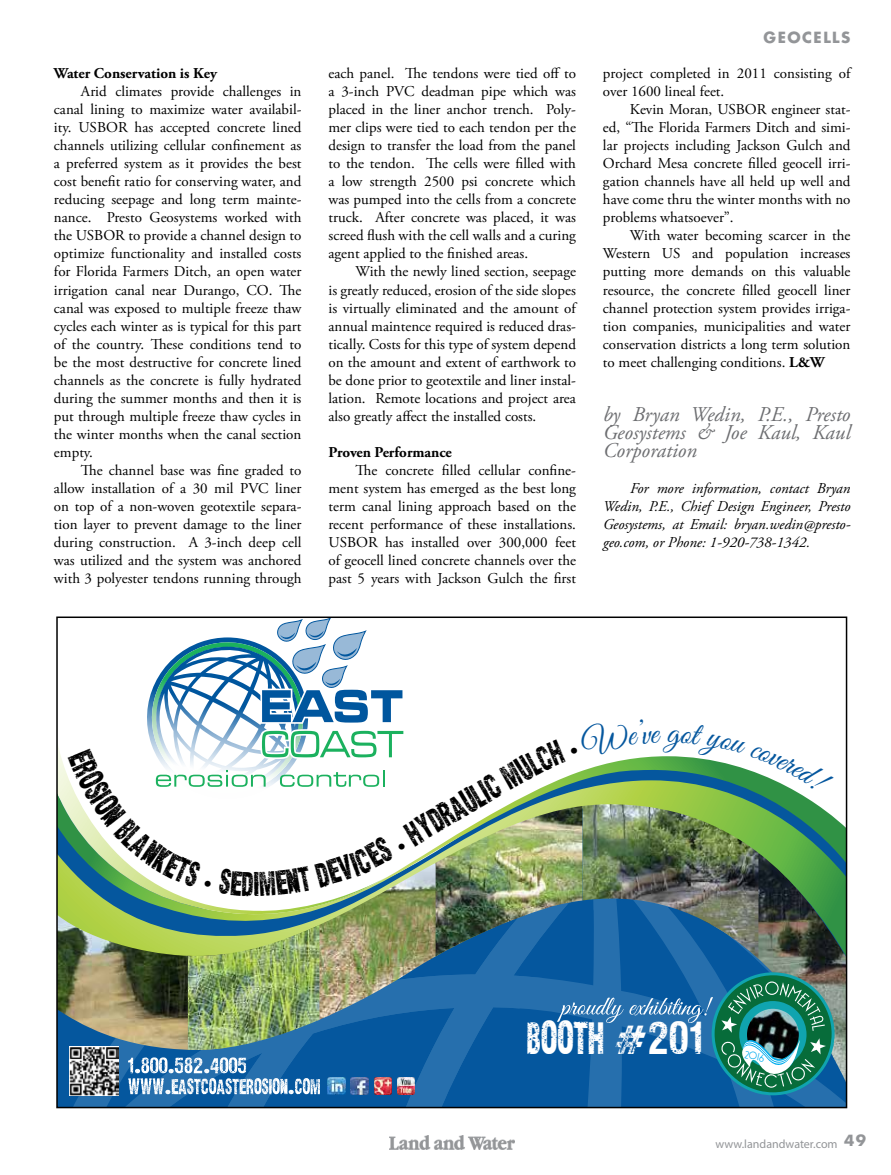
<style>
.page{position:relative;width:891px;height:1175px;background:#fff}
.page>*{position:absolute;margin:0;border:0;box-sizing:border-box;transform-origin:0 0}
.t1{font:37.35px "Texture Road";color:#fff}
.t2{font:28.35px "Texture Road";color:#000}
.t3{font:italic 21px/18px "Adobe Garamond Pro";color:#6d6e71;text-align:justify}
.t4{font:15px/18px "Adobe Garamond Pro";color:#000;text-align:justify}
.t5{font:italic 15px/18px "Adobe Garamond Pro";color:#000;text-align:justify}
.t6{font:700 15px "Adobe Garamond Pro";color:#000}
.t7{font:700 15px "Futura";letter-spacing:.1em;color:#939598}
.t8{font:12px "Myriad Pro";color:#939598}
.t9{font:10.8px "Capone CG Light";color:#00adee}
.s1{font-weight:700}
.s2{font-family:"Myriad Pro"}
.s3{font-family:"Futura";font-weight:700;font-size:15px}
</style>
<div class="page">
<img style="left:389px;top:1135px;width:125px;height:14px">
<svg style="left:59px;top:959px;width:561px;height:146px;background:#0f5ea2"></svg>
<svg style="left:59px;top:775px;width:785px;height:184px"></svg>
<img style="left:704px;top:853px;width:140px;height:230px">
<img style="left:286px;top:863px;width:209px;height:157px">
<img style="left:582px;top:807px;width:176px;height:151px">
<img style="left:436px;top:806px;width:146px;height:150px">
<img style="left:59px;top:914px;width:167px;height:136px">
<img style="left:188px;top:925px;width:131px;height:125px">
<img style="left:69px;top:1046px;width:49px;height:49px">
<svg style="left:557px;top:972px;width:278px;height:123px;background:#257091"></svg>
<img style="left:351px;top:1077px;width:17px;height:17px">
<img style="left:328px;top:1077px;width:17px;height:17px">
<img style="left:397px;top:1077px;width:18px;height:17px">
<img style="left:374px;top:1077px;width:18px;height:17px">
<svg style="left:128px;top:1057px;width:192px;height:37px;background:#6598c4"></svg>
<svg style="left:68px;top:617px;width:337px;height:279px"></svg>
<svg style="left:469px;top:756px;width:365px;height:51px"></svg>
<p class="t6" style="left:54px;top:65px;width:165px">Water Conservation is Key</p>
<p class="t4" style="left:54px;top:83px;width:249px;text-indent:27px">Arid climates provide challenges in canal lining to maximize water availabil&shy;ity. USBOR has accepted concrete lined channels utilizing cellular confinement as a preferred system as it provides the best cost benefit ratio for conserving water, and reducing seepage and long term mainte&shy;nance. Presto Geosystems worked with the USBOR to provide a channel design to optimize functionality and installed costs for Florida Farmers Ditch, an open water irrigation canal near Durango, CO. The canal was exposed to multiple freeze thaw cycles each winter as is typical for this part of the country. These conditions tend to be the most destructive for concrete lined channels as the concrete is fully hydrated during the summer months and then it is put through multiple freeze thaw cycles in the winter months when the canal section empty.</p>
<p class="t4" style="left:54px;top:461px;width:249px;text-indent:27px">The channel base was fine graded to allow installation of a 30 mil PVC liner on top of a non-woven geotextile separa&shy;tion layer to prevent damage to the liner during construction. A 3-inch deep cell was utilized and the system was anchored with 3 polyester tendons running through</p>
<p class="t4" style="left:328px;top:65px;width:249px">each panel. The tendons were tied off to a 3-inch PVC deadman pipe which was placed in the liner anchor trench. Poly&shy;mer clips were tied to each tendon per the design to transfer the load from the panel to the tendon. The cells were filled with a low strength 2500 psi concrete which was pumped into the cells from a concrete truck. After concrete was placed, it was screed flush with the cell walls and a curing agent applied to the finished areas.</p>
<p class="t4" style="left:328px;top:263px;width:249px;text-indent:27px">With the newly lined section, seepage is greatly reduced, erosion of the side slopes is virtually eliminated and the amount of annual maintence required is reduced dras&shy;tically. Costs for this type of system depend on the amount and extent of earthwork to be done prior to geotextile and liner instal&shy;lation. Remote locations and project area also greatly affect the installed costs.</p>
<p class="t6" style="left:328px;top:443px;width:125px">Proven Performance</p>
<p class="t4" style="left:328px;top:461px;width:249px;text-indent:27px">The concrete filled cellular confine&shy;ment system has emerged as the best long term canal lining approach based on the recent performance of these installations.<br>USBOR has installed over 300,000 feet of geocell lined concrete channels over the past 5 years with Jackson Gulch the first</p>
<p class="t7" style="left:764px;top:27px;width:88px">GEOCELLS</p>
<p class="t4" style="left:603px;top:65px;width:249px">project completed in 2011 consisting of over 1600 lineal feet.</p>
<p class="t4" style="left:603px;top:101px;width:249px;text-indent:27px">Kevin Moran, USBOR engineer stat&shy;ed, “The Florida Farmers Ditch and simi&shy;lar projects including Jackson Gulch and Orchard Mesa concrete filled geocell irri&shy;gation channels have all held up well and have come thru the winter months with no problems whatsoever”.</p>
<p class="t4" style="left:603px;top:227px;width:249px;text-indent:27px">With water becoming scarcer in the Western US and population increases putting more demands on this valuable resource, the concrete filled geocell liner channel protection system provides irriga&shy;tion companies, municipalities and water conservation districts a long term solution to meet challenging conditions. <span class="s1">L&amp;W</span></p>
<h3 class="t3" style="left:603px;top:405px;width:249px">by Bryan Wedin, P.E., Presto Geosystems &amp; Joe Kaul, Kaul Corporation</h3>
<p class="t5" style="left:603px;top:479px;width:249px;text-indent:27px">For more information, contact Bryan Wedin, P.E., Chief Design Engineer, Presto Geosystems, at Email: bryan.wedin@presto&shy;geo.com, or Phone: 1-920-738-1342.</p>
<h2 class="t2" style="left:389px;top:832px;width:93px;rotate:-31deg"><span class="s2">•</span> HYDRAU</h2>
<h1 class="t1" style="left:527px;top:1020px;width:178px">BOOTH #201</h1>
<p class="t9" style="left:746px;top:1048px;width:21px;rotate:13deg">2016</p>
<p class="t8" style="left:715px;top:1136px;width:152px">www.landandwater.com <span class="s3">49</span></p>
</div>
